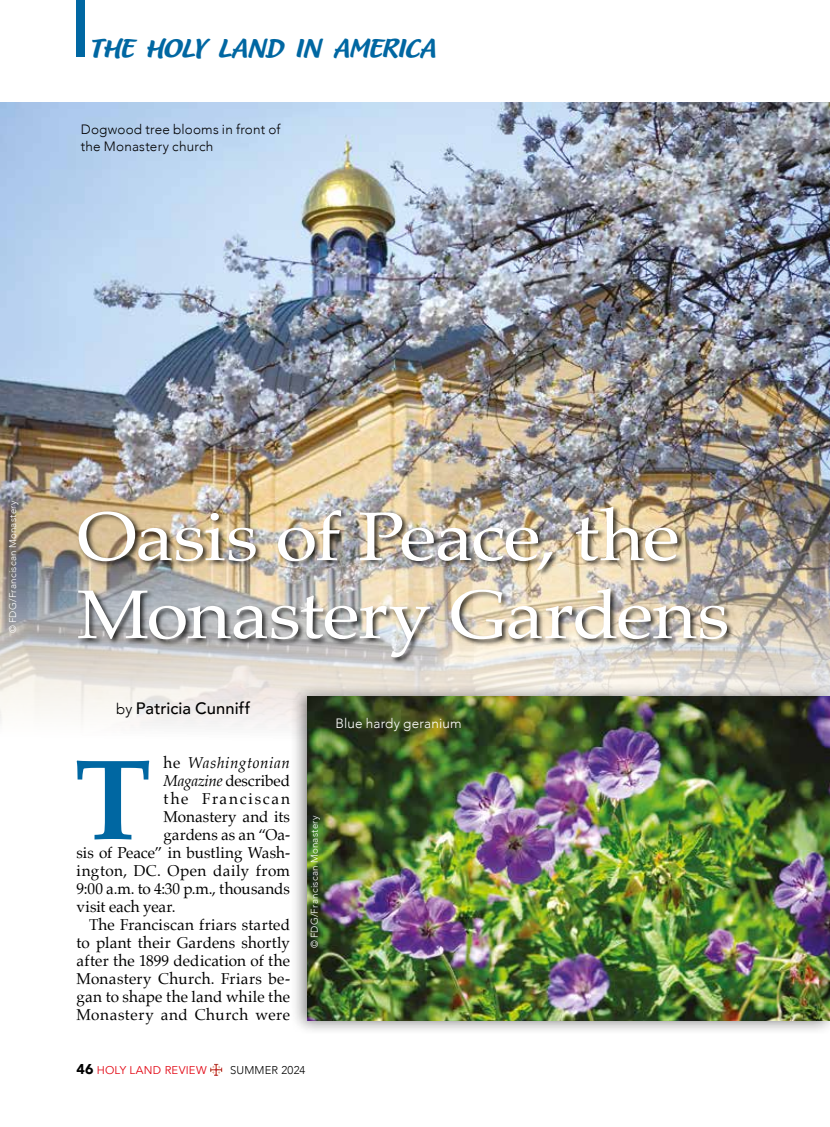
<style>
.page{position:relative;width:830px;height:1127px;background:#fff}
.page>*{position:absolute;margin:0;border:0;box-sizing:border-box;transform-origin:0 0}
.t1{font:700 115.5px "Palatino";color:#0067a2}
.t2{font:68.85px/78px "Palatino";letter-spacing:-.02em;color:#fff;scale:1.11 1}
.t3{font:900 39px "Dolce";letter-spacing:-.045em;color:#0067a2}
.t4{font:500 16.5px "Avenir";color:#000}
.t5{font:15.75px "Palatino";letter-spacing:.015em;color:#000}
.t6{font:15.75px "Palatino";letter-spacing:-.005em;color:#000}
.t7{font:15.75px "Palatino";letter-spacing:.035em;color:#000}
.t8{font:italic 15.75px "Palatino";letter-spacing:.04em;color:#000}
.t9{font:15.75px "Palatino";letter-spacing:.12em;color:#000}
.t10{font:300 13.5px/16.5px "Avenir";letter-spacing:.015em;color:#020203}
.t11{font:300 13.5px "Avenir";letter-spacing:.015em;color:#fff}
.t12{font:11.25px "Avenir";letter-spacing:.02em;color:#e30613}
.t13{font:300 11.25px "Avenir";letter-spacing:.02em;color:#000}
.t14{font:300 9.75px "Avenir";letter-spacing:.025em;color:#fff}
.s1{font-weight:300;font-size:15px}
.s2{font-style:normal}
.s3{font-style:italic}
.s4{font-weight:900;font-size:14.25px;color:#000}
</style>
<div class="page">
<svg style="left:210px;top:1064px;width:12px;height:12px"></svg>
<div style="left:77px;top:0;width:8px;height:56px;background:#0067a2"></div>
<img style="left:0;top:102px;width:829px;height:626px">
<div style="left:77px;top:505px;width:657px;height:160px;background:#000;opacity:.75"></div>
<div style="left:289px;top:682px;width:540px;height:353px;background:#000;opacity:.5"></div>
<img style="left:308px;top:696px;width:521px;height:324px">
<h3 class="t3" style="left:91px;top:25px;width:348px">the holy land in america</h3>
<p class="t10" style="left:81px;top:122px;width:201px">Dogwood tree blooms in front of the Monastery church</p>
<p class="t14" style="left:7px;top:633px;width:134px;rotate:-90deg">© FDG/Franciscan Monastery</p>
<h2 class="t2" style="left:77px;top:497px;width:589px">Oasis of Peace, the<br>Monastery Gardens</h2>
<p class="t4" style="left:116px;top:694px;width:136px"><span class="s1">by</span> Patricia Cunniff</p>
<p class="t8" style="left:163px;top:749px;width:128px"><span class="s2">he</span> Washingtonian</p>
<p class="t6" style="left:163px;top:768px;width:128px"><span class="s3">Magazine</span> described</p>
<p class="t9" style="left:163px;top:786px;width:128px">the Franciscan</p>
<p class="t5" style="left:163px;top:804px;width:128px">Monastery and its</p>
<p class="t5" style="left:163px;top:822px;width:128px">gardens as an “Oa-</p>
<p class="t6" style="left:76px;top:840px;width:215px">sis of Peace” in bustling Wash-</p>
<p class="t5" style="left:76px;top:858px;width:215px">ington, DC. Open daily from</p>
<p class="t5" style="left:76px;top:876px;width:215px">9:00 a.m. to 4:30 p.m., thousands</p>
<p class="t6" style="left:76px;top:894px;width:100px">visit each year.</p>
<p class="t5" style="left:89px;top:912px;width:202px">The Franciscan friars started</p>
<p class="t5" style="left:76px;top:930px;width:215px">to plant their Gardens shortly</p>
<p class="t5" style="left:76px;top:948px;width:215px">after the 1899 dedication of the</p>
<p class="t5" style="left:76px;top:966px;width:215px">Monastery Church. Friars be-</p>
<p class="t5" style="left:76px;top:984px;width:215px">gan to shape the land while the</p>
<p class="t7" style="left:76px;top:1002px;width:215px">Monastery and Church were</p>
<h1 class="t1" style="left:74px;top:701px;width:79px">T</h1>
<p class="t14" style="left:308px;top:948px;width:134px;rotate:-90deg">© FDG/Franciscan Monastery</p>
<p class="t12" style="left:77px;top:1063px;width:131px"><span class="s4">46</span> HOLY LAND REVIEW</p>
<p class="t13" style="left:230px;top:1064px;width:77px">SUMMER 2024</p>
<p class="t11" style="left:335px;top:715px;width:128px">Blue hardy geranium</p>
</div>
